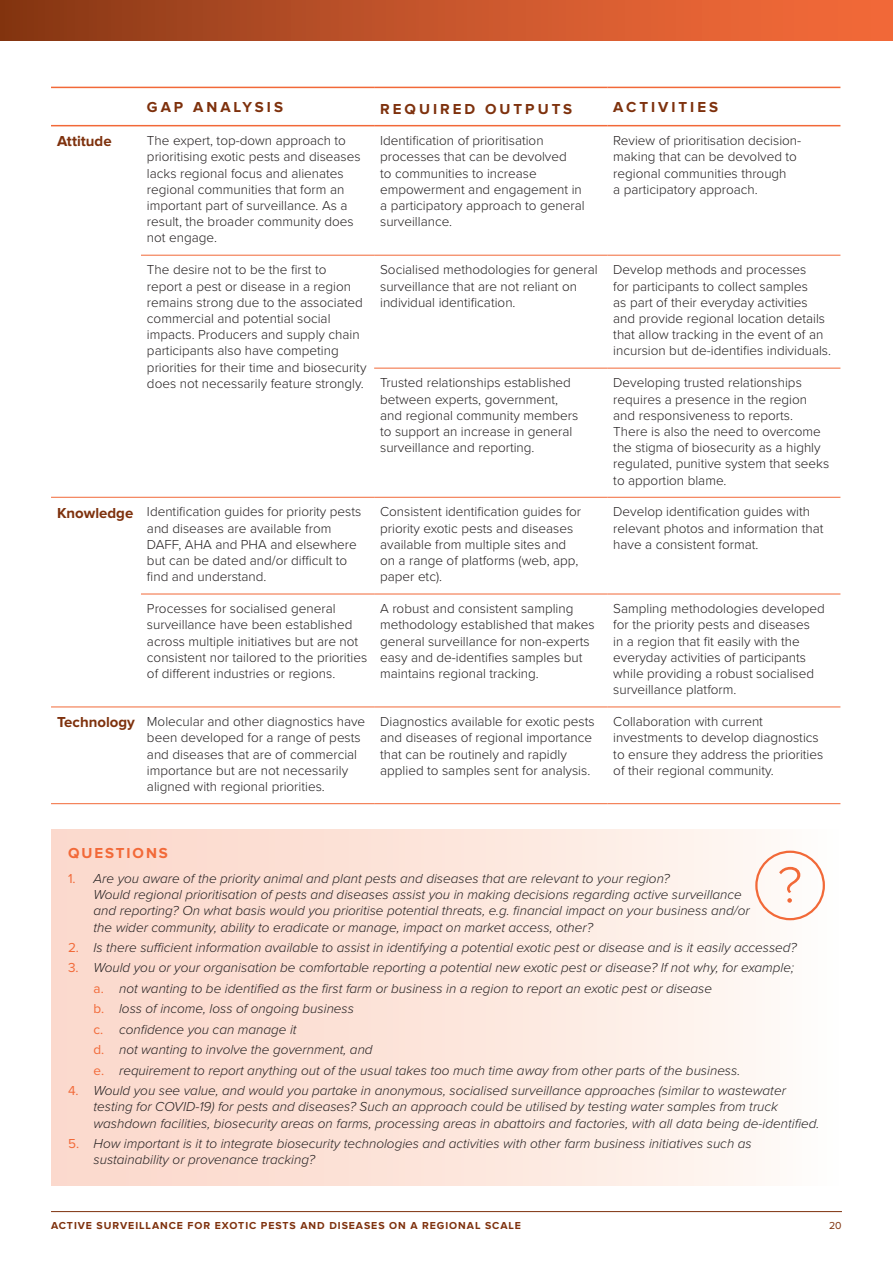
<style>
.page{position:relative;width:893px;height:1263px;background:#fff}
.page>*{position:absolute;margin:0;border:0;box-sizing:border-box;transform-origin:0 0}
.t1{font:300 52.2px "Proxima Nova";color:#f26938}
.t2{font:700 15px "Proxima Nova";letter-spacing:.2em;color:#7e310d}
.t3{font:700 15px "Proxima Nova";letter-spacing:.13em;color:#f26938}
.t4{font:700 15px "Proxima Nova";color:#7e310d}
.t5{font:300 13.5px/16.2px "Proxima Nova";color:#231f20}
.t6{font:italic 300 13.5px/16.2px "Proxima Nova";color:#231f20}
.t7{font:700 10.5px "Proxima Nova";letter-spacing:.09em;color:#7e310d}
.t8{font:10.5px "Proxima Nova";color:#7e310d}
.s1{font-weight:700;font-size:15px;color:#7e310d}
.s2{font-weight:400;font-style:normal;color:#f26938}
</style>
<div class="page">
<hr style="left:141px;top:255px;width:233px;height:1px;background:#f26938">
<hr style="left:374px;top:255px;width:233px;height:1px;background:#f26938">
<hr style="left:607px;top:255px;width:233px;height:1px;background:#f26938">
<hr style="left:374px;top:368px;width:233px;height:1px;background:#f26938">
<hr style="left:607px;top:368px;width:233px;height:1px;background:#f26938">
<hr style="left:51px;top:497px;width:90px;height:1px;background:#f26938">
<hr style="left:141px;top:497px;width:233px;height:1px;background:#f26938">
<hr style="left:374px;top:497px;width:233px;height:1px;background:#f26938">
<hr style="left:607px;top:497px;width:233px;height:1px;background:#f26938">
<hr style="left:141px;top:594px;width:233px;height:1px;background:#f26938">
<hr style="left:374px;top:594px;width:233px;height:1px;background:#f26938">
<hr style="left:607px;top:594px;width:233px;height:1px;background:#f26938">
<hr style="left:51px;top:706px;width:90px;height:1px;background:#f26938">
<hr style="left:141px;top:706px;width:233px;height:1px;background:#f26938">
<hr style="left:374px;top:706px;width:233px;height:1px;background:#f26938">
<hr style="left:607px;top:706px;width:233px;height:1px;background:#f26938">
<hr style="left:51px;top:803px;width:90px;height:1px;background:#f26938">
<hr style="left:141px;top:803px;width:233px;height:1px;background:#f26938">
<hr style="left:374px;top:803px;width:233px;height:1px;background:#f26938">
<hr style="left:607px;top:803px;width:233px;height:1px;background:#f26938">
<hr style="left:51px;top:87px;width:90px;height:1px;background:#f26938">
<hr style="left:141px;top:87px;width:233px;height:1px;background:#f26938">
<hr style="left:374px;top:87px;width:233px;height:1px;background:#f26938">
<hr style="left:607px;top:87px;width:233px;height:1px;background:#f26938">
<hr style="left:51px;top:125px;width:90px;height:1px;background:#f26938">
<hr style="left:141px;top:125px;width:233px;height:1px;background:#f26938">
<hr style="left:374px;top:125px;width:233px;height:1px;background:#f26938">
<hr style="left:607px;top:125px;width:233px;height:1px;background:#f26938">
<div style="left:0;top:0;width:893px;height:40px;background:linear-gradient(to right,#8a3916,#fc6e3d)"></div>
<hr style="left:51px;top:1211px;width:791px;height:1px;background:#7e310d">
<div style="left:51px;top:829px;width:791px;height:357px;background:linear-gradient(to right,#fbd5c7,#fefaf6)"></div>
<div style="left:755px;top:851px;width:70px;height:69px;border:2px solid #f26938;border-radius:50%"></div>
<p class="t2" style="left:147px;top:99px;width:138px">GAP ANALYSIS</p>
<p class="t2" style="left:380px;top:100px;width:194px">REQUIRED OUTPUTS</p>
<p class="t2" style="left:613px;top:99px;width:106px">ACTIVITIES</p>
<p class="t4" style="left:57px;top:133px;width:56px">Attitude</p>
<p class="t5" style="left:147px;top:132px;width:215px">The expert, top-down approach to prioritising exotic pests and diseases lacks regional focus and alienates regional communities that form an important part of surveillance. As a result, the broader community does not engage.</p>
<p class="t5" style="left:380px;top:132px;width:206px">Identification of prioritisation processes that can be devolved<br>to communities to increase empowerment and engagement in a participatory approach to general surveillance.</p>
<p class="t5" style="left:613px;top:132px;width:190px">Review of prioritisation decision&shy;making that can be devolved to regional communities through<br>a participatory approach.</p>
<p class="t5" style="left:147px;top:261px;width:221px">The desire not to be the first to<br>report a pest or disease in a region remains strong due to the associated commercial and potential social impacts. Producers and supply chain participants also have competing priorities for their time and biosecurity does not necessarily feature strongly.</p>
<p class="t5" style="left:380px;top:261px;width:219px">Socialised methodologies for general surveillance that are not reliant on individual identification.</p>
<p class="t5" style="left:613px;top:261px;width:219px">Develop methods and processes<br>for participants to collect samples<br>as part of their everyday activities and provide regional location details that allow tracking in the event of an incursion but de-identifies individuals.</p>
<p class="t5" style="left:380px;top:374px;width:200px">Trusted relationships established between experts, government, and regional community members to support an increase in general surveillance and reporting.</p>
<p class="t5" style="left:613px;top:374px;width:217px">Developing trusted relationships requires a presence in the region and responsiveness to reports.<br>There is also the need to overcome the stigma of biosecurity as a highly regulated, punitive system that seeks to apportion blame.</p>
<p class="t5" style="left:147px;top:503px;width:216px;text-indent:-90px"><span class="s1">Knowledge</span> Identification guides for priority pests and diseases are available from DAFF, AHA and PHA and elsewhere but can be dated and/or difficult to find and understand.</p>
<p class="t5" style="left:380px;top:503px;width:203px">Consistent identification guides for priority exotic pests and diseases available from multiple sites and on a range of platforms (web, app, paper etc).</p>
<p class="t5" style="left:613px;top:503px;width:212px">Develop identification guides with relevant photos and information that have a consistent format.</p>
<p class="t5" style="left:147px;top:600px;width:222px">Processes for socialised general surveillance have been established across multiple initiatives but are not consistent nor tailored to the priorities of different industries or regions.</p>
<p class="t5" style="left:380px;top:600px;width:216px">A robust and consistent sampling methodology established that makes general surveillance for non-experts easy and de-identifies samples but maintains regional tracking.</p>
<p class="t5" style="left:613px;top:600px;width:213px">Sampling methodologies developed for the priority pests and diseases<br>in a region that fit easily with the everyday activities of participants while providing a robust socialised surveillance platform.</p>
<p class="t5" style="left:147px;top:713px;width:220px;text-indent:-90px"><span class="s1">Technology</span> Molecular and other diagnostics have been developed for a range of pests and diseases that are of commercial importance but are not necessarily aligned with regional priorities.</p>
<p class="t5" style="left:380px;top:713px;width:216px">Diagnostics available for exotic pests and diseases of regional importance that can be routinely and rapidly applied to samples sent for analysis.</p>
<p class="t5" style="left:613px;top:713px;width:212px">Collaboration with current investments to develop diagnostics to ensure they address the priorities of their regional community.</p>
<p class="t3" style="left:68px;top:845px;width:101px">QUESTIONS</p>
<p class="t6" style="left:94px;top:870px;width:658px;text-indent:-26px"><span class="s2">1.</span> Are you aware of the priority animal and plant pests and diseases that are relevant to your region?<br>Would regional prioritisation of pests and diseases assist you in making decisions regarding active surveillance and reporting? On what basis would you prioritise potential threats, e.g. financial impact on your business and/or the wider community, ability to eradicate or manage, impact on market access, other?</p>
<p class="t6" style="left:68px;top:939px;width:730px"><span class="s2">2.</span> Is there sufficient information available to assist in identifying a potential exotic pest or disease and is it easily accessed?</p>
<p class="t6" style="left:94px;top:957px;width:702px;line-height:20.4px;text-indent:-26px"><span class="s2">3.</span> Would you or your organisation be comfortable reporting a potential new exotic pest or disease? If not why, for example; <span class="s2">a.</span> not wanting to be identified as the first farm or business in a region to report an exotic pest or disease<br><span class="s2">b.</span> loss of income, loss of ongoing business<br><span class="s2">c.</span> confidence you can manage it<br><span class="s2">d.</span> not wanting to involve the government, and<br><span class="s2">e.</span> requirement to report anything out of the usual takes too much time away from other parts of the business.</p>
<p class="t6" style="left:94px;top:1082px;width:727px;text-indent:-26px"><span class="s2">4.</span> Would you see value, and would you partake in anonymous, socialised surveillance approaches (similar to wastewater testing for COVID-19) for pests and diseases? Such an approach could be utilised by testing water samples from truck washdown facilities, biosecurity areas on farms, processing areas in abattoirs and factories, with all data being de-identified.</p>
<p class="t6" style="left:94px;top:1135px;width:660px;text-indent:-26px"><span class="s2">5.</span> How important is it to integrate biosecurity technologies and activities with other farm business initiatives such as sustainability or provenance tracking?</p>
<h1 class="t1" style="left:778px;top:846px;width:26px">?</h1>
<p class="t7" style="left:51px;top:1219px;width:472px">ACTIVE SURVEILLANCE FOR EXOTIC PESTS AND DISEASES ON A REGIONAL SCALE</p>
<p class="t8" style="left:829px;top:1219px;width:14px">20</p>
</div>
